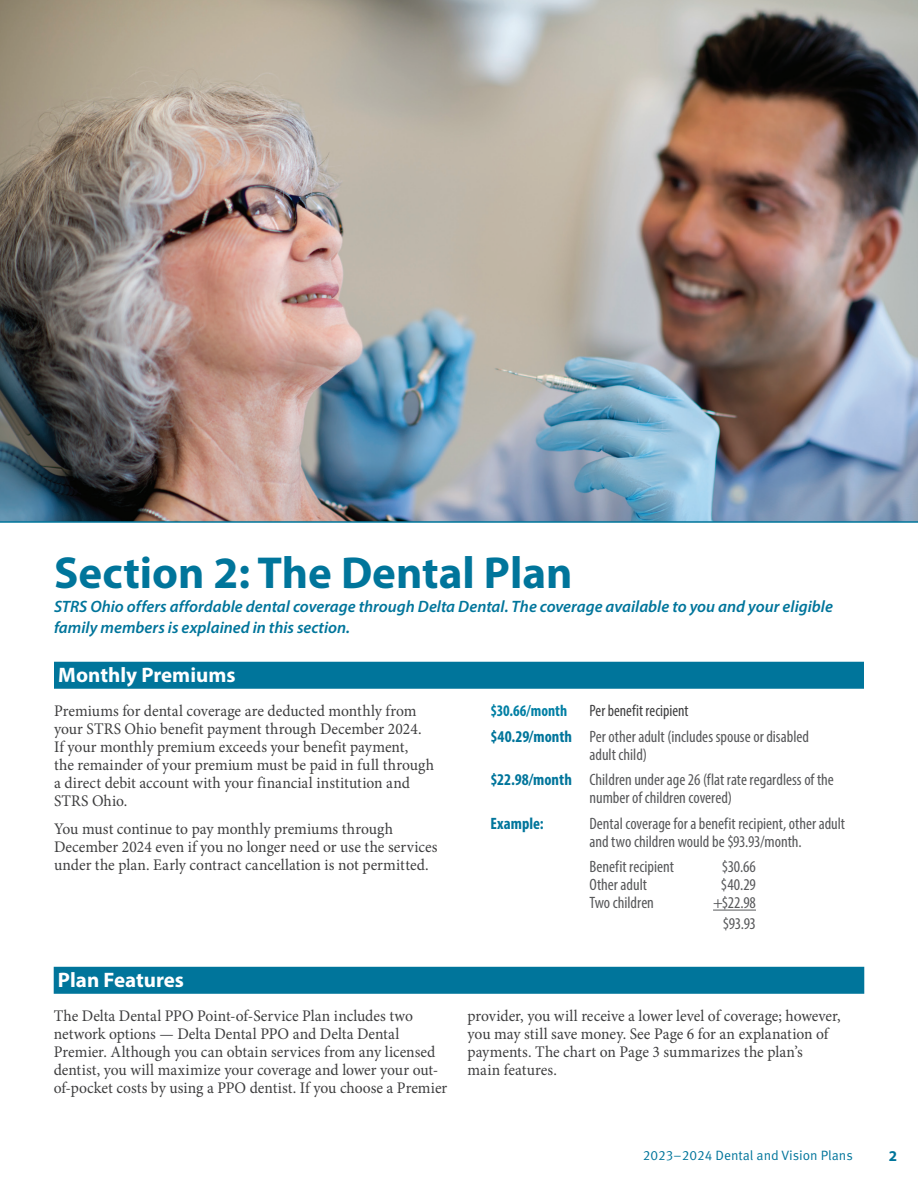
<style>
.page{position:relative;width:918px;height:1188px;background:#fff}
.page>*{position:absolute;margin:0;border:0;box-sizing:border-box;transform-origin:0 0}
.Header1{font:700 45px "Myriad Pro";color:#00759b}
.headings{font:700 21px "Myriad Pro";color:#fff}
.t1{font:condensed 16.5px/18px "Myriad Pro";color:#57585a}
.Intro_Body_REV{font:italic 600 16.5px/21px "Myriad Pro";color:#00759b}
.BODY_COPY{font:condensed 16.5px "Myriad Pro";color:#3e3e3f;scale:.96 1}
.t2{font:700 condensed 16.5px "Myriad Pro";letter-spacing:.005em;color:#00759b}
.BODY_COPY-2{font:16.2px/18px "Minion Pro";color:#3e3e3f;scale:.96 1}
.BODY_COPY-3{font:700 condensed 16.2px "Myriad Pro";letter-spacing:.005em;color:#007fa4;scale:.96 1}
.t3{font:700 15px "Myriad Pro";color:#00759b}
.t4{font:13.5px "Meta Pro Norm";color:#00759b}
.s1{font-weight:700;color:#00759b}
</style>
<div class="page">
<div style="left:54px;top:967px;width:810px;height:27px;background:#00759b"></div>
<div style="left:54px;top:662px;width:810px;height:27px;background:#00759b"></div>
<hr style="left:713px;top:910px;width:43px;height:1px;background:#57585a">
<img style="left:0;top:0;width:918px;height:521px">
<hr style="left:0;top:521px;width:918px;height:2px;background:#00759b">
<p class="Header1" style="left:54px;top:544px;width:520px">Section 2: The Dental Plan</p>
<p class="Intro_Body_REV" style="left:54px;top:596px;width:780px">STRS Ohio offers affordable dental coverage through Delta Dental. The coverage available to you and your eligible family members is explained in this section.</p>
<p class="headings" style="left:58px;top:661px;width:179px">Monthly Premiums</p>
<p class="BODY_COPY-2" style="left:54px;top:702px;width:398px">Premiums for dental coverage are deducted monthly from your STRS Ohio benefit payment through December 2024.<br>If your monthly premium exceeds your benefit payment,<br>the remainder of your premium must be paid in full through a direct debit account with your financial institution and STRS Ohio.</p>
<p class="BODY_COPY-2" style="left:54px;top:820px;width:401px">You must continue to pay monthly premiums through<br>December 2024 even if you no longer need or use the services under the plan. Early contract cancellation is not permitted.</p>
<p class="BODY_COPY-3" style="left:490px;top:701px;width:82px">$30.66/month</p>
<p class="BODY_COPY" style="left:590px;top:701px;width:105px">Per benefit recipient</p>
<p class="t1" style="left:590px;top:727px;width:221px;text-indent:-99px"><span class="s1">$40.29/month</span> Per other adult (includes spouse or disabled adult child)</p>
<p class="t1" style="left:490px;top:771px;width:345px;text-align:center"><span class="s1">$22.98/month</span> Children under age 26 (flat rate regardless of the number of children covered)</p>
<p class="t2" style="left:490px;top:813px;width:55px">Example:</p>
<p class="t1" style="left:590px;top:814px;width:257px">Dental coverage for a benefit recipient, other adult and two children would be $93.93/month.</p>
<p class="t1" style="left:590px;top:858px;width:86px">Benefit recipient</p>
<p class="t1" style="left:722px;top:858px;width:36px">$30.66</p>
<p class="t1" style="left:590px;top:876px;width:59px">Other adult</p>
<p class="t1" style="left:721px;top:876px;width:37px">$40.29</p>
<p class="t1" style="left:590px;top:894px;width:66px">Two children</p>
<p class="t1" style="left:713px;top:894px;width:44px">+$22.98</p>
<p class="t1" style="left:723px;top:915px;width:35px">$93.93</p>
<p class="headings" style="left:58px;top:966px;width:128px">Plan Features</p>
<p class="BODY_COPY-2" style="left:54px;top:1006px;width:412px">The Delta Dental PPO Point-of-Service Plan includes two network options — Delta Dental PPO and Delta Dental Premier. Although you can obtain services from any licensed dentist, you will maximize your coverage and lower your out&shy;of-pocket costs by using a PPO dentist. If you choose a Premier</p>
<p class="BODY_COPY-2" style="left:468px;top:1006px;width:390px">provider, you will receive a lower level of coverage; however, you may still save money. See Page 6 for an explanation of payments. The chart on Page 3 summarizes the plan’s<br>main features.</p>
<p class="t4" style="left:643px;top:1145px;width:212px">2023–2024 Dental and Vision Plans</p>
<p class="t3" style="left:889px;top:1146px;width:10px">2</p>
</div>
